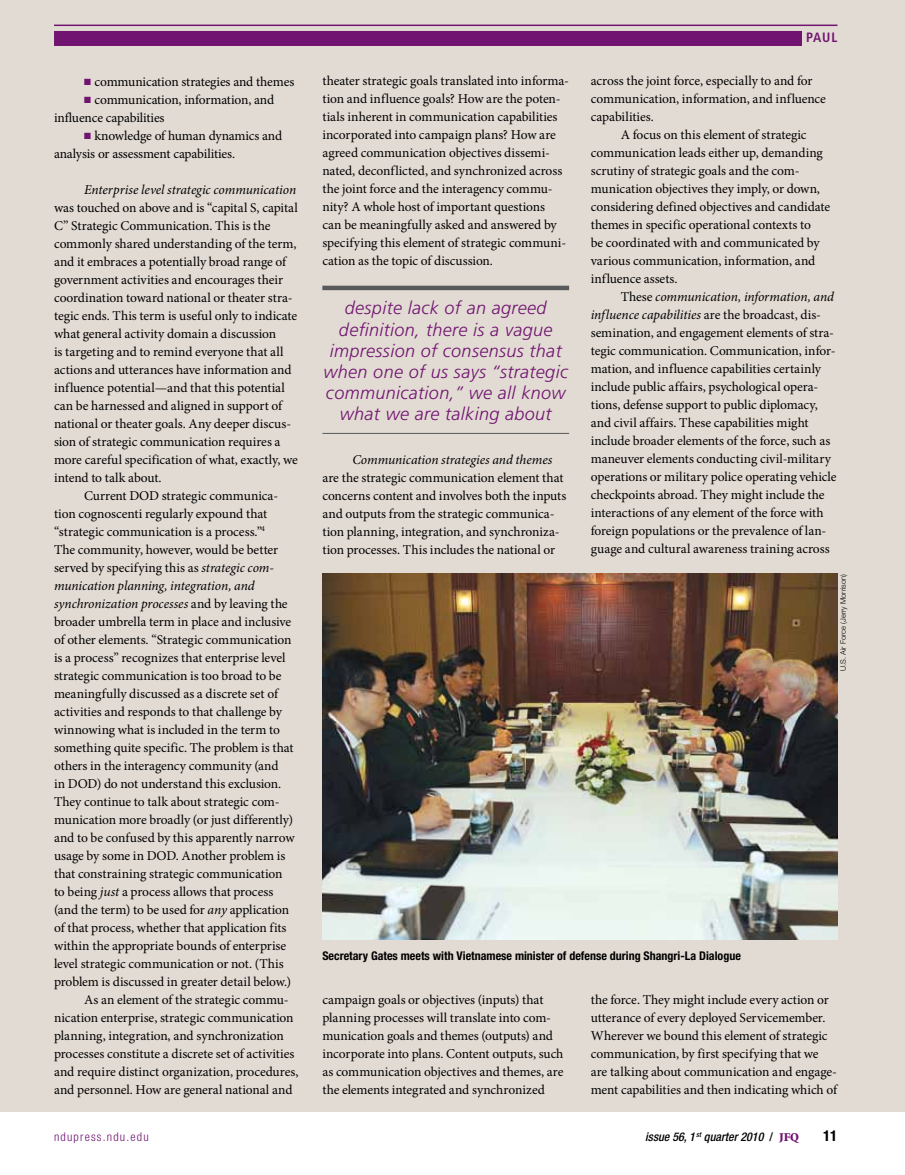
<style>
.page{position:relative;width:905px;height:1175px;background:#fff}
.page>*{position:absolute;margin:0;border:0;box-sizing:border-box;transform-origin:0 0}
.t1{font:italic 300 18px/21px "Frutiger LT Std";letter-spacing:.02em;color:#711471;text-align:center}
.t2{font:700 condensed 15px "Helvetica Neue LT Std";color:#000}
.t3{font:13.5px/18px "Minion Pro";letter-spacing:-.005em;color:#000}
.t4{font:italic 13.5px "Minion Pro";letter-spacing:-.01em;color:#000}
.t5{font:700 condensed 13.5px "Frutiger LT Std";color:#711471}
.t6{font:700 condensed 12px "Helvetica Neue LT Std";color:#000}
.t7{font:italic 500 condensed 12px "Helvetica Neue LT Std";color:#000}
.t8{font:300 condensed 12px "Helvetica Neue LT Std";letter-spacing:.1em;color:#711471}
.t9{font:300 7.5px "Helvetica Neue LT Std";color:#000}
.s1{color:#711471}
.s2{font-style:italic}
.s3{font-style:normal}
.s4{font-family:"Minion Std";font-weight:900;font-style:normal;font-stretch:normal;color:#711471}
</style>
<div class="page">
<div style="left:0;top:0;width:904px;height:1111px;background:#e2dbd3"></div>
<hr style="left:54px;top:25px;width:783px;height:1px;background:#711471">
<div style="left:54px;top:31px;width:748px;height:15px;background:#711471"></div>
<img style="left:322px;top:573px;width:515px;height:366px">
<hr style="left:322px;top:286px;width:247px;height:4px;background:#58595b">
<hr style="left:322px;top:433px;width:247px;height:1px;background:#58595b">
<p class="t3" style="left:84px;top:72px;width:212px"><span class="s1">■</span> communication strategies and themes</p>
<p class="t3" style="left:54px;top:90px;width:222px;text-indent:30px"><span class="s1">■</span> communication, information, and influence capabilities</p>
<p class="t3" style="left:54px;top:126px;width:230px;text-indent:30px"><span class="s1">■</span> knowledge of human dynamics and analysis or assessment capabilities.</p>
<p class="t4" style="left:84px;top:180px;width:214px">Enterprise level strategic communication</p>
<p class="t3" style="left:54px;top:198px;width:245px">was touched on above and is “capital S, capital C” Strategic Communication. This is the commonly shared understanding of the term, and it embraces a potentially broad range of government activities and encourages their coordination toward national or theater stra&shy;tegic ends. This term is useful only to indicate what general activity domain a discussion<br>is targeting and to remind everyone that all actions and utterances have information and influence potential—and that this potential can be harnessed and aligned in support of national or theater goals. Any deeper discus&shy;sion of strategic communication requires a more careful specification of what, exactly, we intend to talk about.</p>
<p class="t3" style="left:84px;top:486px;width:196px">Current DOD strategic communica-</p>
<p class="t3" style="left:54px;top:504px;width:215px">tion cognoscenti regularly expound that</p>
<p class="t3" style="left:54px;top:522px;width:212px">“strategic communication is a process.”<sup>4</sup></p>
<p class="t3" style="left:54px;top:540px;width:226px">The community, however, would be better</p>
<p class="t3" style="left:54px;top:558px;width:221px">served by specifying this as <span class="s2">strategic com-</span></p>
<p class="t4" style="left:54px;top:576px;width:202px">munication planning, integration, and</p>
<p class="t4" style="left:54px;top:594px;width:235px">synchronization processes <span class="s3">and by leaving the</span></p>
<p class="t3" style="left:54px;top:612px;width:239px">broader umbrella term in place and inclusive</p>
<p class="t3" style="left:54px;top:630px;width:239px">of other elements. “Strategic communication</p>
<p class="t3" style="left:54px;top:648px;width:233px">is a process” recognizes that enterprise level</p>
<p class="t3" style="left:54px;top:666px;width:229px">strategic communication is too broad to be</p>
<p class="t3" style="left:54px;top:684px;width:225px">meaningfully discussed as a discrete set of</p>
<p class="t3" style="left:54px;top:702px;width:229px">activities and responds to that challenge by</p>
<p class="t3" style="left:54px;top:720px;width:227px">winnowing what is included in the term to</p>
<p class="t3" style="left:54px;top:738px;width:241px">something quite specific. The problem is that</p>
<p class="t3" style="left:54px;top:756px;width:226px">others in the interagency community (and</p>
<p class="t3" style="left:54px;top:774px;width:229px">in DOD) do not understand this exclusion.</p>
<p class="t3" style="left:54px;top:792px;width:227px">They continue to talk about strategic com-</p>
<p class="t3" style="left:54px;top:810px;width:241px">munication more broadly (or just differently)</p>
<p class="t3" style="left:54px;top:828px;width:242px">and to be confused by this apparently narrow</p>
<p class="t3" style="left:54px;top:846px;width:233px">usage by some in DOD. Another problem is</p>
<p class="t3" style="left:54px;top:864px;width:230px">that constraining strategic communication</p>
<p class="t3" style="left:54px;top:882px;width:221px">to being <span class="s2">just</span> a process allows that process</p>
<p class="t3" style="left:54px;top:900px;width:237px">(and the term) to be used for <span class="s2">any</span> application</p>
<p class="t3" style="left:54px;top:918px;width:234px">of that process, whether that application fits</p>
<p class="t3" style="left:54px;top:936px;width:234px">within the appropriate bounds of enterprise</p>
<p class="t3" style="left:54px;top:954px;width:231px">level strategic communication or not. (This</p>
<p class="t3" style="left:54px;top:972px;width:239px">problem is discussed in greater detail below.)</p>
<p class="t3" style="left:84px;top:990px;width:206px">As an element of the strategic commu-</p>
<p class="t3" style="left:54px;top:1008px;width:241px">nication enterprise, strategic communication</p>
<p class="t3" style="left:54px;top:1026px;width:231px">planning, integration, and synchronization</p>
<p class="t3" style="left:54px;top:1044px;width:242px">processes constitute a discrete set of activities</p>
<p class="t3" style="left:54px;top:1062px;width:246px">and require distinct organization, procedures,</p>
<p class="t3" style="left:54px;top:1080px;width:240px">and personnel. How are general national and</p>
<p class="t3" style="left:322px;top:72px;width:248px">theater strategic goals translated into informa&shy;tion and influence goals? How are the poten&shy;tials inherent in communication capabilities incorporated into campaign plans? How are agreed communication objectives dissemi&shy;nated, deconflicted, and synchronized across the joint force and the interagency commu&shy;nity? A whole host of important questions<br>can be meaningfully asked and answered by specifying this element of strategic communi&shy;cation as the topic of discussion.</p>
<h1 class="t1" style="left:323px;top:298px;width:246px">despite lack of an agreed definition, there is a vague impression of consensus that when one of us says “strategic communication,” we all know what we are talking about</h1>
<p class="t4" style="left:352px;top:450px;width:201px">Communication strategies and themes</p>
<p class="t3" style="left:322px;top:468px;width:245px">are the strategic communication element that concerns content and involves both the inputs and outputs from the strategic communica&shy;tion planning, integration, and synchroniza&shy;tion processes. This includes the national or</p>
<p class="t5" style="left:806px;top:30px;width:33px">PAUL</p>
<p class="t3" style="left:590px;top:72px;width:237px">across the joint force, especially to and for communication, information, and influence capabilities.</p>
<p class="t3" style="left:590px;top:126px;width:241px;text-indent:30px">A focus on this element of strategic communication leads either up, demanding scrutiny of strategic goals and the com&shy;munication objectives they imply, or down, considering defined objectives and candidate themes in specific operational contexts to<br>be coordinated with and communicated by various communication, information, and influence assets.</p>
<p class="t3" style="left:590px;top:288px;width:247px;text-indent:30px">These <span class="s2">communication, information, and influence capabilities</span> are the broadcast, dis&shy;semination, and engagement elements of stra&shy;tegic communication. Communication, infor&shy;mation, and influence capabilities certainly include public affairs, psychological opera&shy;tions, defense support to public diplomacy, and civil affairs. These capabilities might include broader elements of the force, such as maneuver elements conducting civil-military operations or military police operating vehicle checkpoints abroad. They might include the interactions of any element of the force with foreign populations or the prevalence of lan&shy;guage and cultural awareness training across</p>
<p class="t9" style="left:838px;top:671px;width:98px;rotate:-90deg">U.S. Air Force (Jerry Morrison)</p>
<p class="t6" style="left:322px;top:948px;width:420px">Secretary Gates meets with Vietnamese minister of defense during Shangri-La Dialogue</p>
<p class="t3" style="left:322px;top:990px;width:243px">campaign goals or objectives (inputs) that planning processes will translate into com&shy;munication goals and themes (outputs) and incorporate into plans. Content outputs, such as communication objectives and themes, are the elements integrated and synchronized</p>
<p class="t3" style="left:590px;top:990px;width:248px">the force. They might include every action or utterance of every deployed Servicemember.<br>Wherever we bound this element of strategic communication, by first specifying that we are talking about communication and engage&shy;ment capabilities and then indicating which of</p>
<p class="t8" style="left:54px;top:1129px;width:96px">ndupress.ndu.edu</p>
<p class="t7" style="left:645px;top:1129px;width:155px">issue 56, 1 <sup>st</sup> quarter 2010 <span class="s3">/</span> <span class="s4">JFQ</span></p>
<p class="t2" style="left:823px;top:1126px;width:16px">11</p>
</div>
